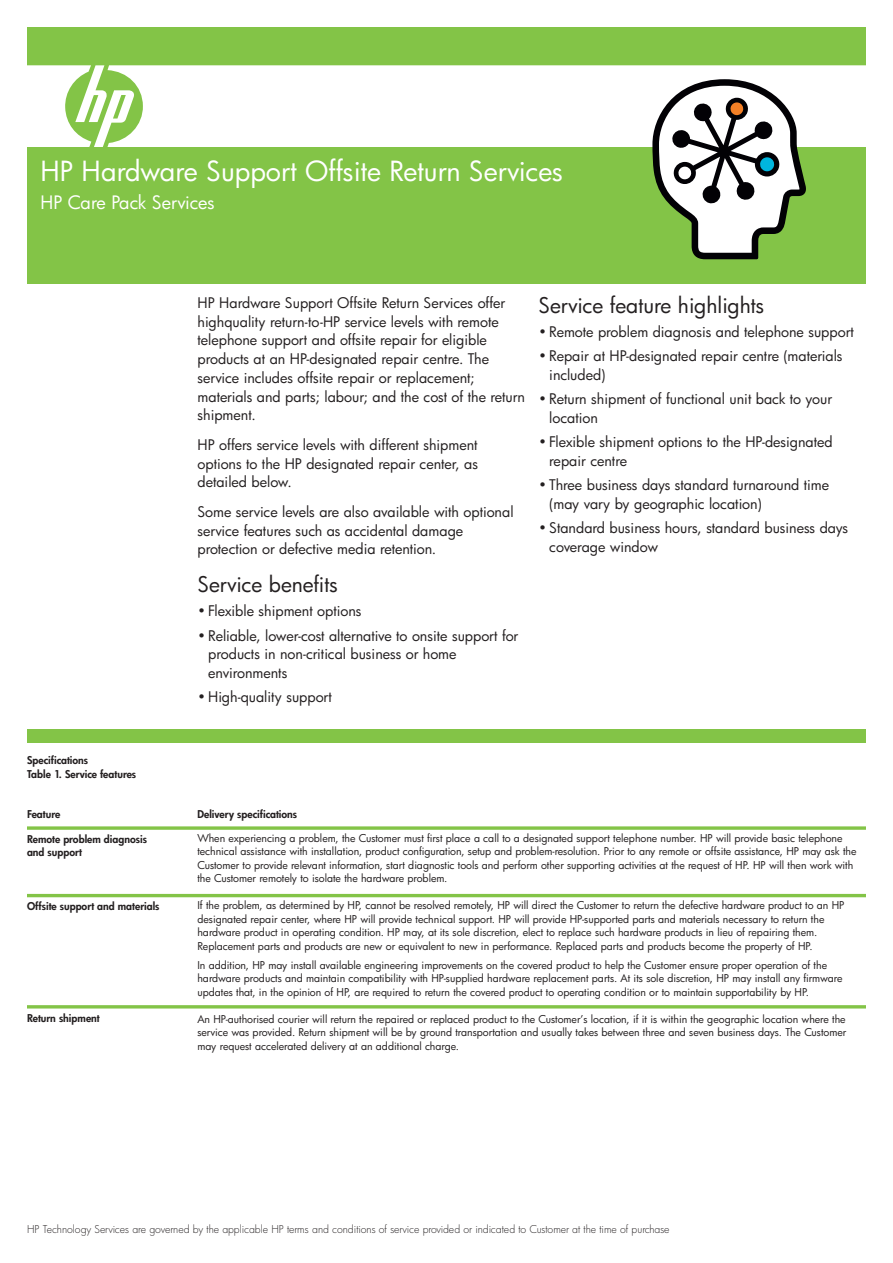
<style>
.page{position:relative;width:893px;height:1263px;background:#fff}
.page>*{position:absolute;margin:0;border:0;box-sizing:border-box;transform-origin:0 0}
.t1{font:27px "Futura Bk";color:#fff}
.t2{font:21px "Futura Bk";color:#231f20}
.t3{font:18px "Futura Bk";letter-spacing:-.01em;color:#fff}
.t4{font:14.25px/18.8px "Futura Bk";color:#231f20}
.t5{font:10.5px/13.5px "Futura Bk";color:#231f20}
.t6{font:10.5px/13.5px "Futura Hv";color:#231f20}
.t7{font:10.5px "Futura Lt";letter-spacing:-.005em;color:#231f20}
</style>
<div class="page">
<div style="left:27px;top:27px;width:839px;height:257px;background:#83c447"></div>
<div style="left:27px;top:66px;width:839px;height:81px;background:#fff"></div>
<svg style="left:652px;top:79px;width:154px;height:180px"></svg>
<div style="left:27px;top:729px;width:839px;height:13px;background:#83c447"></div>
<svg style="left:27px;top:826px;width:839px;height:4px;background:#96cd63"></svg>
<hr style="left:27px;top:894px;width:839px;height:3px;background:#83c447">
<hr style="left:27px;top:1005px;width:839px;height:3px;background:#83c447">
<h1 class="t1" style="left:40px;top:156px;width:524px">HP Hardware Support Offsite Return Services</h1>
<h3 class="t3" style="left:40px;top:192px;width:176px">HP Care Pack Services</h3>
<p class="t4" style="left:197px;top:294px;width:329px">HP Hardware Support Offsite Return Services offer highquality return-to-HP service levels with remote telephone support and offsite repair for eligible products at an HP-designated repair centre. The service includes offsite repair or replacement; materials and parts; labour; and the cost of the return shipment.</p>
<h3 class="t4" style="left:197px;top:436px;width:282px;text-align:justify">HP offers service levels with different shipment options to the HP designated repair center, as detailed below.</h3>
<h3 class="t4" style="left:197px;top:503px;width:318px">Some service levels are also available with optional service features such as accidental damage protection or defective media retention.</h3>
<h2 class="t2" style="left:197px;top:573px;width:142px">Service benefits</h2>
<h3 class="t4" style="left:197px;top:602px;width:166px">• Flexible shipment options</h3>
<h3 class="t4" style="left:208px;top:626px;width:312px;text-indent:-11px">• Reliable, lower-cost alternative to onsite support for products in non-critical business or home environments</h3>
<h3 class="t4" style="left:197px;top:688px;width:136px">• High-quality support</h3>
<h2 class="t2" style="left:538px;top:293px;width:227px">Service feature highlights</h2>
<h3 class="t4" style="left:538px;top:323px;width:317px">• Remote problem diagnosis and telephone support</h3>
<h3 class="t4" style="left:549px;top:347px;width:295px;text-indent:-11px">• Repair at HP-designated repair centre (materials included)</h3>
<h3 class="t4" style="left:549px;top:390px;width:285px;text-indent:-11px">• Return shipment of functional unit back to your location</h3>
<h3 class="t4" style="left:549px;top:433px;width:285px;text-indent:-11px">• Flexible shipment options to the HP-designated repair centre</h3>
<h3 class="t4" style="left:549px;top:476px;width:281px;text-indent:-11px">• Three business days standard turnaround time (may vary by geographic location)</h3>
<h3 class="t4" style="left:549px;top:519px;width:300px;text-indent:-11px">• Standard business hours, standard business days coverage window</h3>
<p class="t6" style="left:27px;top:754px;width:111px">Specifications<br>Table 1. Service features</p>
<p class="t6" style="left:27px;top:808px;width:35px">Feature</p>
<p class="t6" style="left:197px;top:808px;width:101px">Delivery specifications</p>
<p class="t6" style="left:27px;top:832px;width:122px">Remote problem diagnosis and support</p>
<p class="t6" style="left:27px;top:900px;width:134px">Offsite support and materials</p>
<p class="t6" style="left:27px;top:1011px;width:74px">Return shipment</p>
<p class="t5" style="left:197px;top:831px;width:661px">When experiencing a problem, the Customer must first place a call to a designated support telephone number. HP will provide basic telephone technical assistance with installation, product configuration, setup and problem-resolution. Prior to any remote or offsite assistance, HP may ask the Customer to provide relevant information, start diagnostic tools and perform other supporting activities at the request of HP. HP will then work with the Customer remotely to isolate the hardware problem.</p>
<p class="t5" style="left:197px;top:899px;width:649px">If the problem, as determined by HP, cannot be resolved remotely, HP will direct the Customer to return the defective hardware product to an HP designated repair center, where HP will provide technical support. HP will provide HP-supported parts and materials necessary to return the hardware product in operating condition. HP may, at its sole discretion, elect to replace such hardware products in lieu of repairing them.<br>Replacement parts and products are new or equivalent to new in performance. Replaced parts and products become the property of HP.</p>
<p class="t5" style="left:197px;top:958px;width:647px">In addition, HP may install available engineering improvements on the covered product to help the Customer ensure proper operation of the hardware products and maintain compatibility with HP-supplied hardware replacement parts. At its sole discretion, HP may install any firmware updates that, in the opinion of HP, are required to return the covered product to operating condition or to maintain supportability by HP.</p>
<p class="t5" style="left:197px;top:1012px;width:650px;text-align:justify">An HP-authorised courier will return the repaired or replaced product to the Customer’s location, if it is within the geographic location where the service was provided. Return shipment will be by ground transportation and usually takes between three and seven business days. The Customer may request accelerated delivery at an additional charge.</p>
<p class="t7" style="left:27px;top:1224px;width:644px">HP Technology Services are governed by the applicable HP terms and conditions of service provided or indicated to Customer at the time of purchase</p>
</div>
